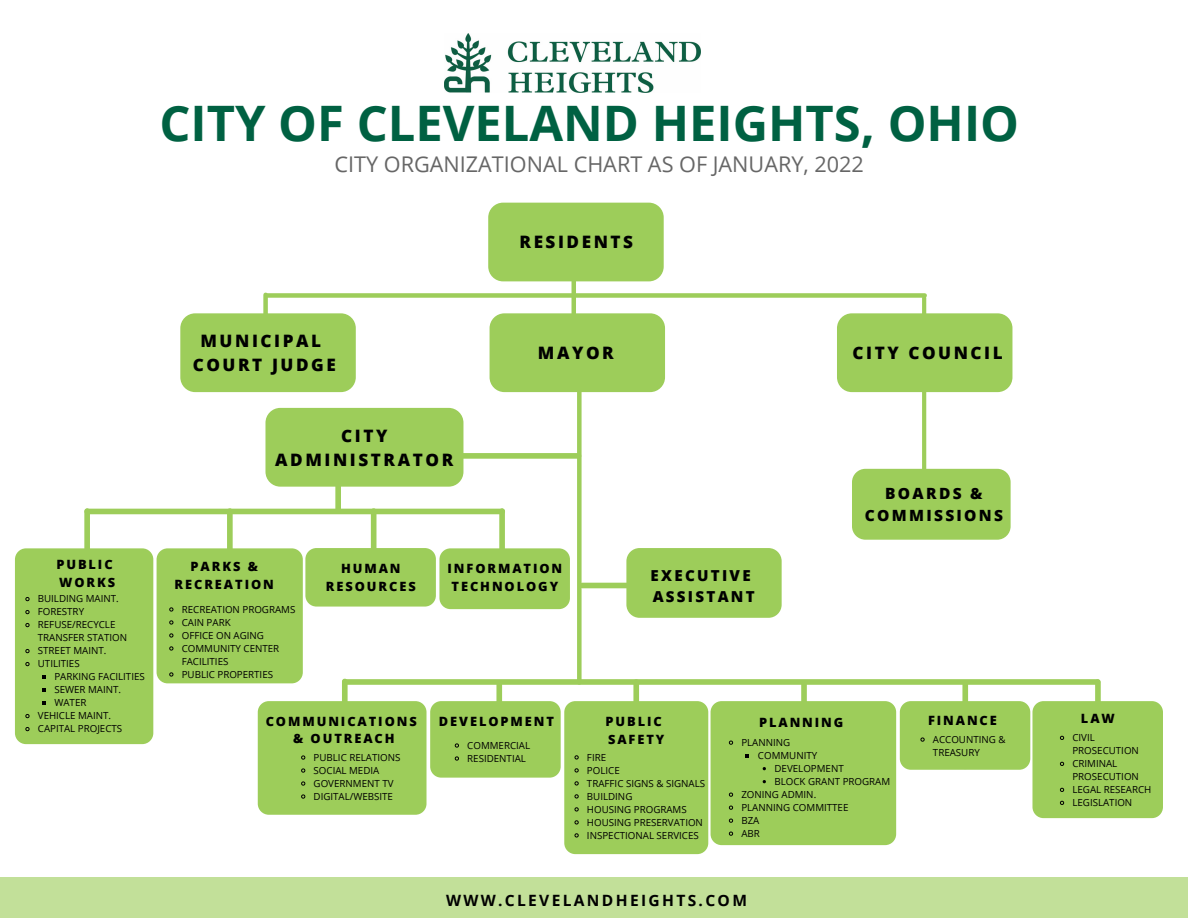
<style>
.page{position:relative;width:1188px;height:918px;background:#fff}
.page>*{position:absolute;margin:0;border:0;box-sizing:border-box;transform-origin:0 0}
.t1{font:700 48.9px "Open Sans";color:#006142}
.t2{font:21.6px "Open Sans";color:#666}
.t3{font:800 17.1px "Open Sans";letter-spacing:.15em;color:#000}
.t4{font:700 15.6px "Open Sans";letter-spacing:.15em;color:#000}
.t5{font:800 15.45px/21.6px "Open Sans";letter-spacing:.15em;color:#000;text-align:center}
.t6{font:800 15.15px "Open Sans";letter-spacing:.15em;color:#000}
.t7{font:800 12.75px "Open Sans";letter-spacing:.15em;color:#000}
.t8{font:9.75px/13px "Open Sans";color:#000}
</style>
<div class="page">
<div style="left:488px;top:203px;width:176px;height:78px;background:#9dcd5a;border-radius:15px"></div>
<img style="left:444px;top:33px;width:257px;height:60px">
<div style="left:582px;top:583px;width:123px;height:5px;background:#9dcd5a"></div>
<hr style="left:572px;top:278px;width:4px;height:95px;background:#9dcd5a">
<div style="left:490px;top:313px;width:175px;height:79px;background:#9dcd5a;border-radius:15px"></div>
<div style="left:267px;top:293px;width:658px;height:5px;background:#9dcd5a"></div>
<div style="left:263px;top:295px;width:5px;height:74px;background:#9dcd5a"></div>
<div style="left:180px;top:313px;width:176px;height:79px;background:#9dcd5a;border-radius:15px"></div>
<hr style="left:922px;top:298px;width:4px;height:216px;background:#9dcd5a">
<div style="left:837px;top:313px;width:175px;height:79px;background:#9dcd5a;border-radius:15px"></div>
<div style="left:371px;top:511px;width:5px;height:61px;background:#9dcd5a"></div>
<div style="left:305px;top:548px;width:131px;height:59px;background:#9dcd5a;border-radius:11px"></div>
<div style="left:403px;top:453px;width:176px;height:6px;background:#9dcd5a"></div>
<div style="left:84px;top:511px;width:6px;height:61px;background:#9dcd5a"></div>
<div style="left:335px;top:472px;width:6px;height:37px;background:#9dcd5a"></div>
<div style="left:265px;top:408px;width:198px;height:79px;background:#9dcd5a;border-radius:15px"></div>
<div style="left:0;top:877px;width:1188px;height:41px;background:#c2e099"></div>
<div style="left:852px;top:469px;width:159px;height:71px;background:#9dcd5a;border-radius:13px"></div>
<div style="left:157px;top:548px;width:146px;height:135px;background:#9dcd5a;border-radius:11px"></div>
<div style="left:227px;top:511px;width:6px;height:61px;background:#9dcd5a"></div>
<div style="left:15px;top:548px;width:138px;height:196px;background:#9dcd5a;border-radius:11px"></div>
<div style="left:439px;top:548px;width:131px;height:61px;background:#9dcd5a;border-radius:11px"></div>
<div style="left:499px;top:511px;width:6px;height:61px;background:#9dcd5a"></div>
<div style="left:87px;top:509px;width:415px;height:5px;background:#9dcd5a"></div>
<div style="left:801px;top:684px;width:6px;height:82px;background:#9dcd5a"></div>
<div style="left:1095px;top:682px;width:6px;height:79px;background:#9dcd5a"></div>
<div style="left:345px;top:679px;width:752px;height:6px;background:#9dcd5a"></div>
<div style="left:258px;top:701px;width:169px;height:114px;background:#9dcd5a;border-radius:11px"></div>
<div style="left:342px;top:681px;width:6px;height:89px;background:#9dcd5a"></div>
<div style="left:430px;top:701px;width:131px;height:77px;background:#9dcd5a;border-radius:11px"></div>
<div style="left:496px;top:684px;width:6px;height:82px;background:#9dcd5a"></div>
<div style="left:564px;top:701px;width:144px;height:153px;background:#9dcd5a;border-radius:11px"></div>
<div style="left:633px;top:682px;width:6px;height:84px;background:#9dcd5a"></div>
<div style="left:711px;top:701px;width:185px;height:144px;background:#9dcd5a;border-radius:11px"></div>
<div style="left:900px;top:701px;width:130px;height:69px;background:#9dcd5a;border-radius:11px"></div>
<div style="left:962px;top:684px;width:6px;height:82px;background:#9dcd5a"></div>
<div style="left:1032px;top:701px;width:131px;height:117px;background:#9dcd5a;border-radius:11px"></div>
<div style="left:626px;top:548px;width:156px;height:70px;background:#9dcd5a;border-radius:13px"></div>
<svg style="left:301px;top:755px;width:5px;height:5px"></svg>
<svg style="left:301px;top:768px;width:5px;height:5px"></svg>
<svg style="left:301px;top:781px;width:5px;height:5px"></svg>
<svg style="left:301px;top:794px;width:5px;height:5px"></svg>
<svg style="left:454px;top:743px;width:5px;height:5px"></svg>
<svg style="left:454px;top:756px;width:5px;height:5px"></svg>
<svg style="left:574px;top:755px;width:5px;height:5px"></svg>
<svg style="left:574px;top:768px;width:5px;height:5px"></svg>
<svg style="left:574px;top:781px;width:5px;height:5px"></svg>
<svg style="left:574px;top:794px;width:5px;height:5px"></svg>
<svg style="left:574px;top:807px;width:5px;height:5px"></svg>
<svg style="left:574px;top:820px;width:5px;height:5px"></svg>
<svg style="left:574px;top:833px;width:5px;height:5px"></svg>
<svg style="left:728px;top:740px;width:6px;height:5px"></svg>
<svg style="left:728px;top:792px;width:6px;height:5px"></svg>
<svg style="left:728px;top:805px;width:6px;height:5px"></svg>
<svg style="left:728px;top:818px;width:6px;height:5px"></svg>
<svg style="left:728px;top:831px;width:6px;height:5px"></svg>
<svg style="left:920px;top:737px;width:5px;height:5px"></svg>
<svg style="left:1059px;top:735px;width:6px;height:5px"></svg>
<svg style="left:1059px;top:761px;width:6px;height:5px"></svg>
<svg style="left:1059px;top:787px;width:6px;height:5px"></svg>
<svg style="left:1059px;top:800px;width:6px;height:5px"></svg>
<svg style="left:169px;top:607px;width:5px;height:5px"></svg>
<svg style="left:169px;top:620px;width:5px;height:5px"></svg>
<svg style="left:169px;top:633px;width:5px;height:5px"></svg>
<svg style="left:169px;top:646px;width:5px;height:5px"></svg>
<svg style="left:169px;top:672px;width:5px;height:5px"></svg>
<svg style="left:25px;top:597px;width:5px;height:5px"></svg>
<svg style="left:25px;top:610px;width:5px;height:5px"></svg>
<svg style="left:25px;top:623px;width:5px;height:5px"></svg>
<svg style="left:25px;top:649px;width:5px;height:5px"></svg>
<svg style="left:25px;top:662px;width:5px;height:5px"></svg>
<svg style="left:42px;top:675px;width:3px;height:4px"></svg>
<svg style="left:42px;top:688px;width:3px;height:4px"></svg>
<svg style="left:42px;top:701px;width:3px;height:4px"></svg>
<svg style="left:25px;top:714px;width:5px;height:5px"></svg>
<svg style="left:25px;top:727px;width:5px;height:5px"></svg>
<div style="left:577px;top:380px;width:5px;height:303px;background:#9dcd5a"></div>
<p class="t1" style="left:159px;top:89px;width:861px">CITY OF CLEVELAND HEIGHTS, OHIO</p>
<p class="t2" style="left:334px;top:149px;width:531px">CITY ORGANIZATIONAL CHART AS OF JANUARY, 2022</p>
<p class="t3" style="left:520px;top:230px;width:115px">RESIDENTS</p>
<p class="t7" style="left:56px;top:556px;width:58px">PUBLIC</p>
<p class="t7" style="left:59px;top:574px;width:58px">WORKS</p>
<p class="t8" style="left:38px;top:592px;width:82px">BUILDING MAINT.</p>
<p class="t8" style="left:38px;top:605px;width:48px">FORESTRY</p>
<p class="t8" style="left:38px;top:618px;width:91px">REFUSE/RECYCLE<br>TRANSFER STATION</p>
<p class="t8" style="left:38px;top:644px;width:70px">STREET MAINT.</p>
<p class="t8" style="left:38px;top:657px;width:43px">UTILITIES</p>
<p class="t8" style="left:54px;top:670px;width:92px">PARKING FACILITIES</p>
<p class="t8" style="left:54px;top:683px;width:68px">SEWER MAINT.</p>
<p class="t8" style="left:54px;top:696px;width:34px">WATER</p>
<p class="t8" style="left:38px;top:709px;width:75px">VEHICLE MAINT.</p>
<p class="t8" style="left:38px;top:722px;width:86px">CAPITAL PROJECTS</p>
<p class="t3" style="left:200px;top:329px;width:122px">MUNICIPAL</p>
<p class="t3" style="left:193px;top:353px;width:145px">COURT JUDGE</p>
<p class="t3" style="left:341px;top:424px;width:48px">CITY</p>
<p class="t3" style="left:275px;top:448px;width:180px">ADMINISTRATOR</p>
<p class="t3" style="left:538px;top:341px;width:77px">MAYOR</p>
<p class="t7" style="left:191px;top:557px;width:69px">PARKS &amp;</p>
<p class="t7" style="left:175px;top:575px;width:101px">RECREATION</p>
<p class="t8" style="left:182px;top:602px;width:115px">RECREATION PROGRAMS</p>
<p class="t8" style="left:182px;top:615px;width:50px">CAIN PARK</p>
<p class="t8" style="left:182px;top:628px;width:84px">OFFICE ON AGING</p>
<p class="t8" style="left:182px;top:641px;width:99px">COMMUNITY CENTER<br>FACILITIES</p>
<p class="t8" style="left:182px;top:667px;width:93px">PUBLIC PROPERTIES</p>
<p class="t7" style="left:341px;top:559px;width:61px">HUMAN</p>
<p class="t7" style="left:326px;top:577px;width:91px">RESOURCES</p>
<p class="t7" style="left:448px;top:559px;width:116px">INFORMATION</p>
<p class="t7" style="left:452px;top:577px;width:108px">TECHNOLOGY</p>
<p class="t6" style="left:651px;top:565px;width:102px">EXECUTIVE</p>
<p class="t6" style="left:653px;top:586px;width:104px">ASSISTANT</p>
<p class="t3" style="left:852px;top:341px;width:152px">CITY COUNCIL</p>
<p class="t5" style="left:865px;top:482px;width:140px">BOARDS &amp;<br>COMMISSIONS</p>
<p class="t7" style="left:266px;top:712px;width:153px">COMMUNICATIONS</p>
<p class="t7" style="left:293px;top:729px;width:103px">&amp; OUTREACH</p>
<p class="t8" style="left:314px;top:750px;width:88px">PUBLIC RELATIONS</p>
<p class="t8" style="left:314px;top:763px;width:67px">SOCIAL MEDIA</p>
<p class="t8" style="left:314px;top:776px;width:81px">GOVERNMENT TV</p>
<p class="t8" style="left:314px;top:789px;width:81px">DIGITAL/WEBSITE</p>
<p class="t7" style="left:439px;top:712px;width:117px">DEVELOPMENT</p>
<p class="t7" style="left:606px;top:713px;width:58px">PUBLIC</p>
<p class="t7" style="left:608px;top:731px;width:58px">SAFETY</p>
<p class="t8" style="left:467px;top:738px;width:64px">COMMERCIAL</p>
<p class="t8" style="left:467px;top:751px;width:60px">RESIDENTIAL</p>
<p class="t8" style="left:587px;top:750px;width:21px">FIRE</p>
<p class="t8" style="left:587px;top:763px;width:34px">POLICE</p>
<p class="t8" style="left:587px;top:776px;width:120px">TRAFFIC SIGNS &amp; SIGNALS</p>
<p class="t8" style="left:587px;top:789px;width:47px">BUILDING</p>
<p class="t8" style="left:587px;top:802px;width:101px">HOUSING PROGRAMS</p>
<p class="t8" style="left:587px;top:815px;width:117px">HOUSING PRESERVATION</p>
<p class="t8" style="left:587px;top:828px;width:113px">INSPECTIONAL SERVICES</p>
<p class="t7" style="left:759px;top:713px;width:86px">PLANNING</p>
<p class="t7" style="left:928px;top:711px;width:70px">FINANCE</p>
<p class="t7" style="left:1081px;top:710px;width:35px">LAW</p>
<p class="t8" style="left:741px;top:736px;width:50px">PLANNING</p>
<p class="t8" style="left:758px;top:749px;width:61px">COMMUNITY</p>
<p class="t8" style="left:775px;top:762px;width:71px">DEVELOPMENT</p>
<p class="t8" style="left:775px;top:775px;width:117px">BLOCK GRANT PROGRAM</p>
<p class="t8" style="left:741px;top:788px;width:76px">ZONING ADMIN.</p>
<p class="t8" style="left:741px;top:801px;width:109px">PLANNING COMMITTEE</p>
<p class="t8" style="left:741px;top:814px;width:20px">BZA</p>
<p class="t8" style="left:741px;top:827px;width:20px">ABR</p>
<p class="t8" style="left:933px;top:733px;width:74px">ACCOUNTING &amp;<br>TREASURY</p>
<p class="t8" style="left:1072px;top:731px;width:68px">CIVIL<br>PROSECUTION</p>
<p class="t8" style="left:1072px;top:757px;width:68px">CRIMINAL<br>PROSECUTION</p>
<p class="t8" style="left:1072px;top:783px;width:81px">LEGAL RESEARCH</p>
<p class="t8" style="left:1072px;top:796px;width:61px">LEGISLATION</p>
<p class="t4" style="left:446px;top:889px;width:303px">WWW.CLEVELANDHEIGHTS.COM</p>
</div>
